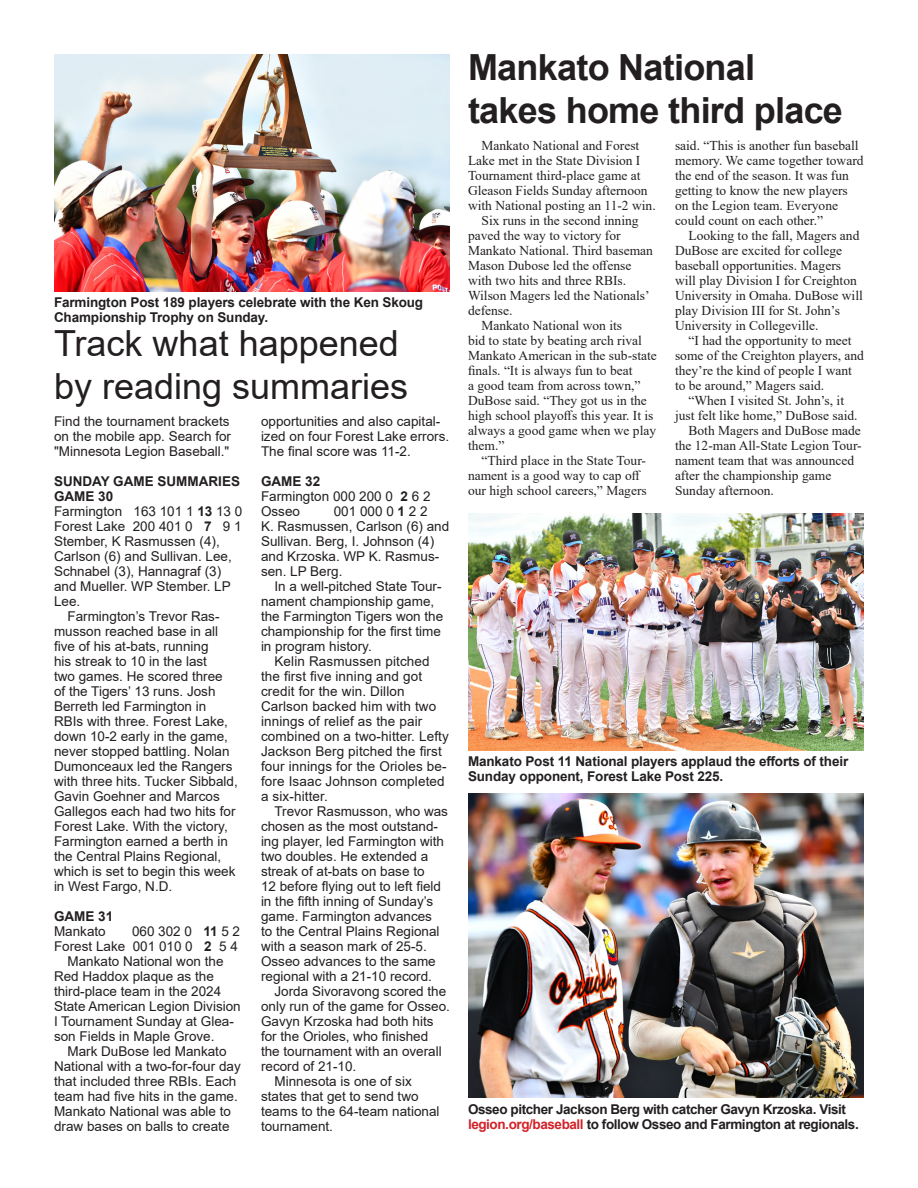
<style>
.page{position:relative;width:918px;height:1188px;background:#fff}
.page>*{position:absolute;margin:0;border:0;box-sizing:border-box;transform-origin:0 0}
.t1{font:36px/43.2px "Arial";color:#231f20}
.t2{font:700 36px/43.2px "Arial";letter-spacing:-.02em;color:#231f20}
.t3{font:13.5px/15px "Arial";color:#231f20}
.Gazette_Body_Copy{font:13.5px/15px "Times New Roman";color:#231f20}
.t4{font:700 13.5px/15px "Arial";letter-spacing:-.01em;color:#231f20}
.t5{font:700 13.5px/15px "Arial";letter-spacing:-.03em;color:#231f20}
.s1{font-weight:700}
.s2{color:#d1232a}
</style>
<div class="page">
<img style="left:54px;top:54px;width:396px;height:238px">
<img style="left:468px;top:513px;width:396px;height:238px">
<img style="left:468px;top:794px;width:396px;height:304px">
<p class="t4" style="left:54px;top:295px;width:371px">Farmington Post 189 players celebrate with the Ken Skoug<br>Championship Trophy on Sunday.</p>
<p class="t1" style="left:54px;top:321px;width:356px">Track what happened by reading summaries</p>
<p class="t3" style="left:54px;top:413px;width:179px;text-align:justify">Find the tournament brackets on the mobile app. Search for "Minnesota Legion Baseball."</p>
<p class="t4" style="left:54px;top:474px;width:188px">SUNDAY GAME SUMMARIES</p>
<p class="t4" style="left:54px;top:489px;width:61px">GAME 30</p>
<p class="t3" style="left:54px;top:503px;width:190px">Farmington 163 101 1 <span class="s1">13</span> 13 0</p>
<p class="t3" style="left:54px;top:518px;width:189px">Forest Lake 200 401 0 <span class="s1">7</span> 9 1</p>
<p class="t3" style="left:54px;top:533px;width:179px">Stember, K Rasmussen (4),<br>Carlson (6) and Sullivan. Lee,<br>Schnabel (3), Hannagraf (3) and Mueller. WP Stember. LP<br>Lee.</p>
<p class="t3" style="left:54px;top:608px;width:185px;text-indent:14px">Farmington’s Trevor Ras&shy;musson reached base in all five of his at-bats, running<br>his streak to 10 in the last<br>two games. He scored three<br>of the Tigers’ 13 runs. Josh<br>Berreth led Farmington in<br>RBIs with three. Forest Lake, down 10-2 early in the game, never stopped battling. Nolan<br>Dumonceaux led the Rangers with three hits. Tucker Sibbald,<br>Gavin Goehner and Marcos<br>Gallegos each had two hits for<br>Forest Lake. With the victory,<br>Farmington earned a berth in the Central Plains Regional, which is set to begin this week in West Fargo, N.D.</p>
<p class="t4" style="left:54px;top:909px;width:61px">GAME 31</p>
<p class="t3" style="left:54px;top:923px;width:53px">Mankato</p>
<p class="t3" style="left:132px;top:923px;width:110px">060 302 0 <span class="s1">11</span> 5 2</p>
<p class="t3" style="left:54px;top:938px;width:185px">Forest Lake 001 010 0 <span class="s1">2</span> 5 4</p>
<p class="t3" style="left:54px;top:953px;width:188px;text-indent:14px">Mankato National won the<br>Red Haddox plaque as the third-place team in the 2024<br>State American Legion Division<br>I Tournament Sunday at Glea&shy;son Fields in Maple Grove.</p>
<p class="t3" style="left:54px;top:1043px;width:188px;text-indent:14px">Mark DuBose led Mankato<br>National with a two-for-four day that included three RBIs. Each team had five hits in the game.<br>Mankato National was able to draw bases on balls to create</p>
<p class="t3" style="left:261px;top:413px;width:190px">opportunities and also capital&shy;ized on four Forest Lake errors.<br>The final score was 11-2.</p>
<p class="t4" style="left:261px;top:474px;width:61px">GAME 32</p>
<p class="t3" style="left:261px;top:488px;width:171px">Farmington 000 200 0 <span class="s1">2</span> 6 2</p>
<p class="t3" style="left:261px;top:503px;width:41px">Osseo</p>
<p class="t3" style="left:334px;top:503px;width:95px">001 000 0 <span class="s1">1</span> 2 2</p>
<p class="t3" style="left:261px;top:518px;width:190px">K. Rasmussen, Carlson (6) and<br>Sullivan. Berg, I. Johnson (4) and Krzoska. WP K. Rasmus&shy;sen. LP Berg.</p>
<p class="t3" style="left:261px;top:578px;width:184px;text-indent:14px">In a well-pitched State Tour&shy;nament championship game, the Farmington Tigers won the championship for the first time in program history.</p>
<p class="t3" style="left:261px;top:653px;width:189px;text-indent:14px">Kelin Rasmussen pitched the first five inning and got credit for the win. Dillon<br>Carlson backed him with two innings of relief as the pair combined on a two-hitter. Lefty<br>Jackson Berg pitched the first four innings for the Orioles be&shy;fore Isaac Johnson completed a six-hitter.</p>
<p class="t3" style="left:261px;top:803px;width:189px;text-indent:14px">Trevor Rasmusson, who was chosen as the most outstand&shy;ing player, led Farmington with two doubles. He extended a streak of at-bats on base to<br>12 before flying out to left field in the fifth inning of Sunday’s game. Farmington advances<br>to the Central Plains Regional with a season mark of 25-5.<br>Osseo advances to the same regional with a 21-10 record.</p>
<p class="t3" style="left:261px;top:983px;width:191px;text-indent:14px">Jorda Sivoravong scored the only run of the game for Osseo.<br>Gavyn Krzoska had both hits for the Orioles, who finished the tournament with an overall record of 21-10.</p>
<p class="t3" style="left:261px;top:1073px;width:180px;text-indent:14px">Minnesota is one of six states that get to send two teams to the 64-team national tournament.</p>
<p class="t2" style="left:468px;top:46px;width:377px">Mankato National takes home third place</p>
<p class="Gazette_Body_Copy" style="left:468px;top:137px;width:189px;text-indent:14px">Mankato National and Forest<br>Lake met in the State Division I<br>Tournament third-place game at<br>Gleason Fields Sunday afternoon with National posting an 11-2 win.</p>
<p class="Gazette_Body_Copy" style="left:468px;top:212px;width:186px;text-indent:14px">Six runs in the second inning paved the way to victory for<br>Mankato National. Third baseman<br>Mason Dubose led the offense with two hits and three RBIs.<br>Wilson Magers led the Nationals’ defense.</p>
<p class="Gazette_Body_Copy" style="left:468px;top:317px;width:190px;text-indent:14px">Mankato National won its<br>bid to state by beating arch rival<br>Mankato American in the sub-state finals. “It is always fun to beat<br>a good team from across town,”<br>DuBose said. “They got us in the high school playoffs this year. It is always a good game when we play them.”</p>
<p class="Gazette_Body_Copy" style="left:468px;top:452px;width:180px;text-indent:14px">“Third place in the State Tour&shy;nament is a good way to cap off our high school careers,” Magers</p>
<p class="Gazette_Body_Copy" style="left:675px;top:137px;width:190px">said. “This is another fun baseball memory. We came together toward the end of the season. It was fun getting to know the new players on the Legion team. Everyone could count on each other.”</p>
<p class="Gazette_Body_Copy" style="left:675px;top:227px;width:189px;text-indent:14px">Looking to the fall, Magers and<br>DuBose are excited for college baseball opportunities. Magers will play Division I for Creighton<br>University in Omaha. DuBose will play Division III for St. John’s<br>University in Collegeville.</p>
<p class="Gazette_Body_Copy" style="left:675px;top:332px;width:190px;text-indent:14px">“I had the opportunity to meet some of the Creighton players, and they’re the kind of people I want to be around,” Magers said.</p>
<p class="Gazette_Body_Copy" style="left:675px;top:392px;width:184px;text-align:center">“When I visited St. John’s, it<br>just felt like home,” DuBose said.</p>
<p class="Gazette_Body_Copy" style="left:675px;top:422px;width:188px;text-indent:14px">Both Magers and DuBose made the 12-man All-State Legion Tour&shy;nament team that was announced after the championship game<br>Sunday afternoon.</p>
<p class="t4" style="left:468px;top:754px;width:382px">Mankato Post 11 National players applaud the efforts of their<br>Sunday opponent, Forest Lake Post 225.</p>
<p class="t5" style="left:468px;top:1102px;width:392px">Osseo pitcher Jackson Berg with catcher Gavyn Krzoska. Visit <span class="s2">legion.org/baseball</span> to follow Osseo and Farmington at regionals.</p>
</div>
